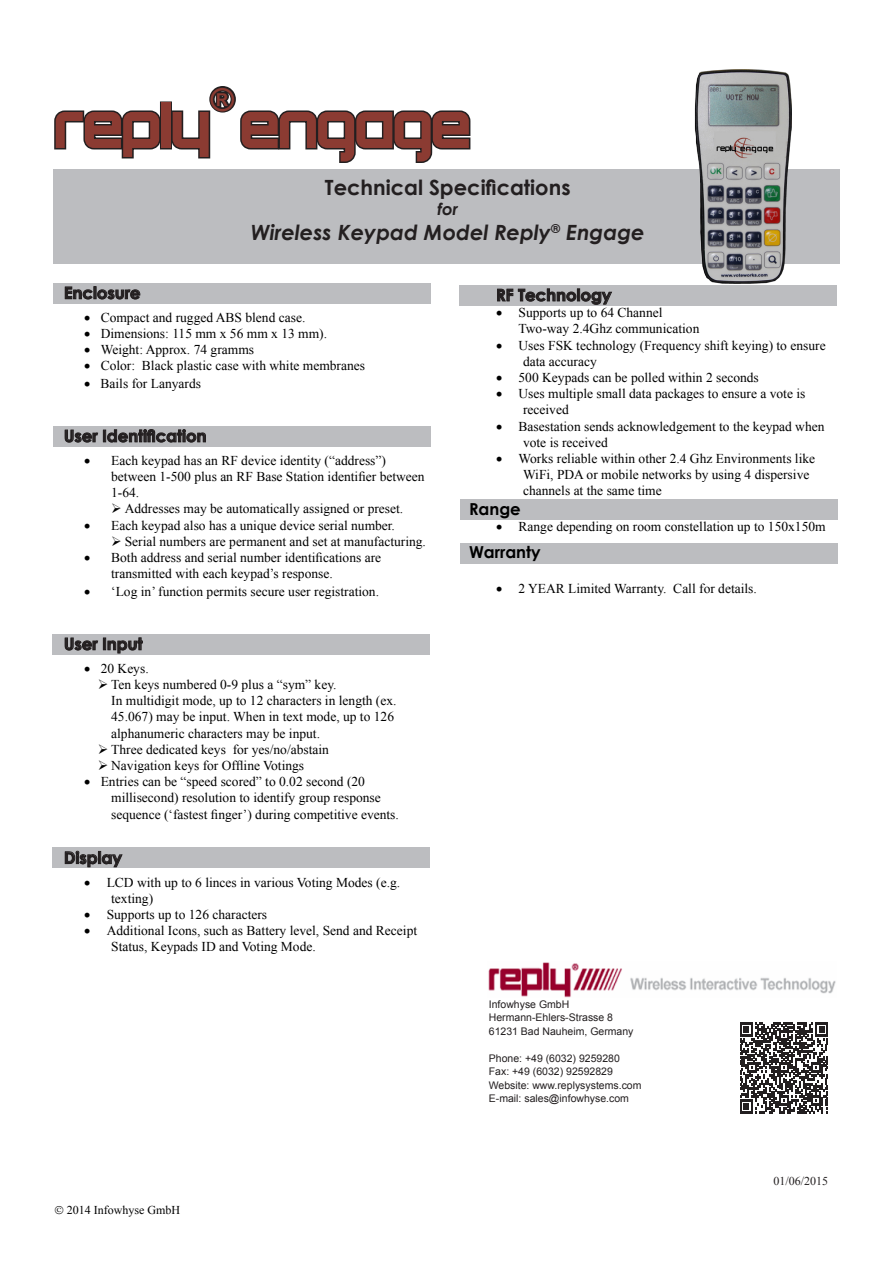
<style>
.page{position:relative;width:893px;height:1263px;background:#fff}
.page>*{position:absolute;margin:0;border:0;box-sizing:border-box;transform-origin:0 0}
.t1{font:72px "Beta";color:#8b3b32}
.t2{font:700 31.5px "Arial";color:#8b3b32}
.t3{font:italic 700 21px "Century Gothic";color:#231f20}
.heading_1{font:700 21px "Century Gothic";color:#231f20}
.t4{font:700 16.5px "Century Gothic";color:#231f20}
.t5{font:700 16.5px "Century Gothic";color:#000}
.t6{font:italic 700 16.5px "Century Gothic";color:#231f20}
.t7{font:13.5px/16.2px "Times New Roman";color:#000}
.t8{font:12px "Times New Roman";color:#000}
.t9{font:12px "Times New Roman";color:#231f20}
.t10{font:10.5px "Arial";color:#231f20}
</style>
<div class="page">
<div style="left:460px;top:499px;width:377px;height:21px;background:#bcbdc0"></div>
<div style="left:460px;top:543px;width:377px;height:21px;background:#bcbdc0"></div>
<div style="left:53px;top:426px;width:378px;height:20px;background:#bcbdc0"></div>
<div style="left:52px;top:634px;width:378px;height:21px;background:#bcbdc0"></div>
<div style="left:52px;top:847px;width:378px;height:21px;background:#bcbdc0"></div>
<div style="left:459px;top:285px;width:378px;height:20px;background:#bcbdc0"></div>
<div style="left:53px;top:283px;width:378px;height:21px;background:#bcbdc0"></div>
<div style="left:53px;top:169px;width:787px;height:95px;background:#bcbdc0"></div>
<svg style="left:54px;top:110px;width:109px;height:49px"></svg>
<div style="left:160px;top:101px;width:12px;height:48px;border:3px solid #231f20"></div>
<svg style="left:170px;top:86px;width:301px;height:77px"></svg>
<svg style="left:65px;top:286px;width:76px;height:14px"></svg>
<svg style="left:64px;top:429px;width:142px;height:14px"></svg>
<svg style="left:64px;top:637px;width:79px;height:17px"></svg>
<svg style="left:65px;top:850px;width:58px;height:17px"></svg>
<svg style="left:497px;top:288px;width:115px;height:17px"></svg>
<img style="left:488px;top:962px;width:348px;height:35px">
<svg style="left:740px;top:1022px;width:88px;height:91px"></svg>
<img style="left:694px;top:70px;width:98px;height:213px">
<p class="t2" style="left:211px;top:78px;width:25px">®</p>
<p class="t1" style="left:56px;top:94px;width:417px">reply engage</p>
<p class="heading_1" style="left:325px;top:172px;width:247px">Technical Specifications</p>
<p class="t6" style="left:437px;top:197px;width:22px">for</p>
<p class="t3" style="left:251px;top:217px;width:395px">Wireless Keypad Model Reply<sup>®</sup> Engage</p>
<p class="t4" style="left:64px;top:280px;width:78px">Enclosure</p>
<p class="t7" style="left:84px;top:309px;width:223px">• Compact and rugged ABS blend case.</p>
<p class="t7" style="left:84px;top:325px;width:244px">• Dimensions: 115 mm x 56 mm x 13 mm).</p>
<p class="t7" style="left:84px;top:341px;width:171px">• Weight: Approx. 74 gramms</p>
<p class="t7" style="left:84px;top:357px;width:282px">• Color: Black plastic case with white membranes</p>
<p class="t7" style="left:84px;top:375px;width:118px">• Bails for Lanyards</p>
<p class="t4" style="left:64px;top:423px;width:144px">User Identification</p>
<p class="t7" style="left:111px;top:452px;width:315px;text-indent:-27px">• Each keypad has an RF device identity (“address”) between 1-500 plus an RF Base Station identifier between<br>1-64.</p>
<p class="t7" style="left:111px;top:501px;width:294px">➢ Addresses may be automatically assigned or preset.</p>
<p class="t7" style="left:84px;top:517px;width:312px">• Each keypad also has a unique device serial number.</p>
<p class="t7" style="left:111px;top:533px;width:316px">➢ Serial numbers are permanent and set at manufacturing.</p>
<p class="t7" style="left:111px;top:549px;width:271px;text-indent:-27px">• Both address and serial number identifications are transmitted with each keypad’s response.</p>
<p class="t7" style="left:84px;top:583px;width:296px">• ‘Log in’ function permits secure user registration.</p>
<p class="t4" style="left:64px;top:631px;width:80px">User Input</p>
<p class="t7" style="left:84px;top:660px;width:66px">• 20 Keys.</p>
<p class="t7" style="left:98px;top:676px;width:240px">➢ Ten keys numbered 0-9 plus a “sym” key.</p>
<p class="t7" style="left:111px;top:692px;width:287px">In multidigit mode, up to 12 characters in length (ex.<br>45.067) may be input. When in text mode, up to 126 alphanumeric characters may be input.</p>
<p class="t7" style="left:98px;top:741px;width:233px">➢ Three dedicated keys for yes/no/abstain</p>
<p class="t7" style="left:98px;top:757px;width:208px">➢ Navigation keys for Offline Votings</p>
<p class="t7" style="left:111px;top:773px;width:289px;text-indent:-27px">• Entries can be “speed scored” to 0.02 second (20 millisecond) resolution to identify group response sequence (‘fastest finger’) during competitive events.</p>
<p class="t4" style="left:64px;top:845px;width:60px">Display</p>
<p class="t7" style="left:111px;top:874px;width:290px;text-indent:-27px">• LCD with up to 6 linces in various Voting Modes (e.g. texting)</p>
<p class="t7" style="left:84px;top:906px;width:184px">• Supports up to 126 characters</p>
<p class="t7" style="left:111px;top:922px;width:307px;text-indent:-27px">• Additional Icons, such as Battery level, Send and Receipt<br>Status, Keypads ID and Voting Mode.</p>
<p class="t8" style="left:67px;top:1201px;width:115px">2014 Infowhyse GmbH</p>
<p class="t4" style="left:496px;top:282px;width:117px">RF Technology</p>
<p class="t7" style="left:496px;top:304px;width:168px">• Supports up to 64 Channel</p>
<p class="t7" style="left:519px;top:321px;width:182px">Two-way 2.4Ghz communication</p>
<p class="t7" style="left:523px;top:337px;width:304px;text-indent:-27px">• Uses FSK technology (Frequency shift keying) to ensure data accuracy</p>
<p class="t7" style="left:496px;top:369px;width:264px">• 500 Keypads can be polled within 2 seconds</p>
<p class="t7" style="left:523px;top:385px;width:284px;text-indent:-27px">• Uses multiple small data packages to ensure a vote is received</p>
<p class="t7" style="left:523px;top:418px;width:303px;text-indent:-27px">• Basestation sends acknowledgement to the keypad when vote is received</p>
<p class="t7" style="left:523px;top:450px;width:294px;text-indent:-27px">• Works reliable within other 2.4 Ghz Environments like<br>WiFi, PDA or mobile networks by using 4 dispersive channels at the same time</p>
<p class="t5" style="left:469px;top:497px;width:53px">Range</p>
<p class="t7" style="left:496px;top:519px;width:331px">• Range depending on room constellation up to 150x150m</p>
<p class="t5" style="left:469px;top:540px;width:73px">Warranty</p>
<p class="t7" style="left:496px;top:580px;width:262px">• 2 YEAR Limited Warranty. Call for details.</p>
<p class="t10" style="left:489px;top:997px;width:82px">Infowhyse GmbH</p>
<p class="t10" style="left:489px;top:1010px;width:126px">Hermann-Ehlers-Strasse 8</p>
<p class="t10" style="left:489px;top:1024px;width:146px">61231 Bad Nauheim, Germany</p>
<p class="t10" style="left:489px;top:1051px;width:133px">Phone: +49 (6032) 9259280</p>
<p class="t10" style="left:489px;top:1064px;width:126px">Fax: +49 (6032) 92592829</p>
<p class="t10" style="left:489px;top:1078px;width:154px">Website: www.replysystems.com</p>
<p class="t10" style="left:489px;top:1091px;width:142px">E-mail: sales@infowhyse.com</p>
<p class="t9" style="left:773px;top:1172px;width:56px">01/06/2015</p>
</div>
